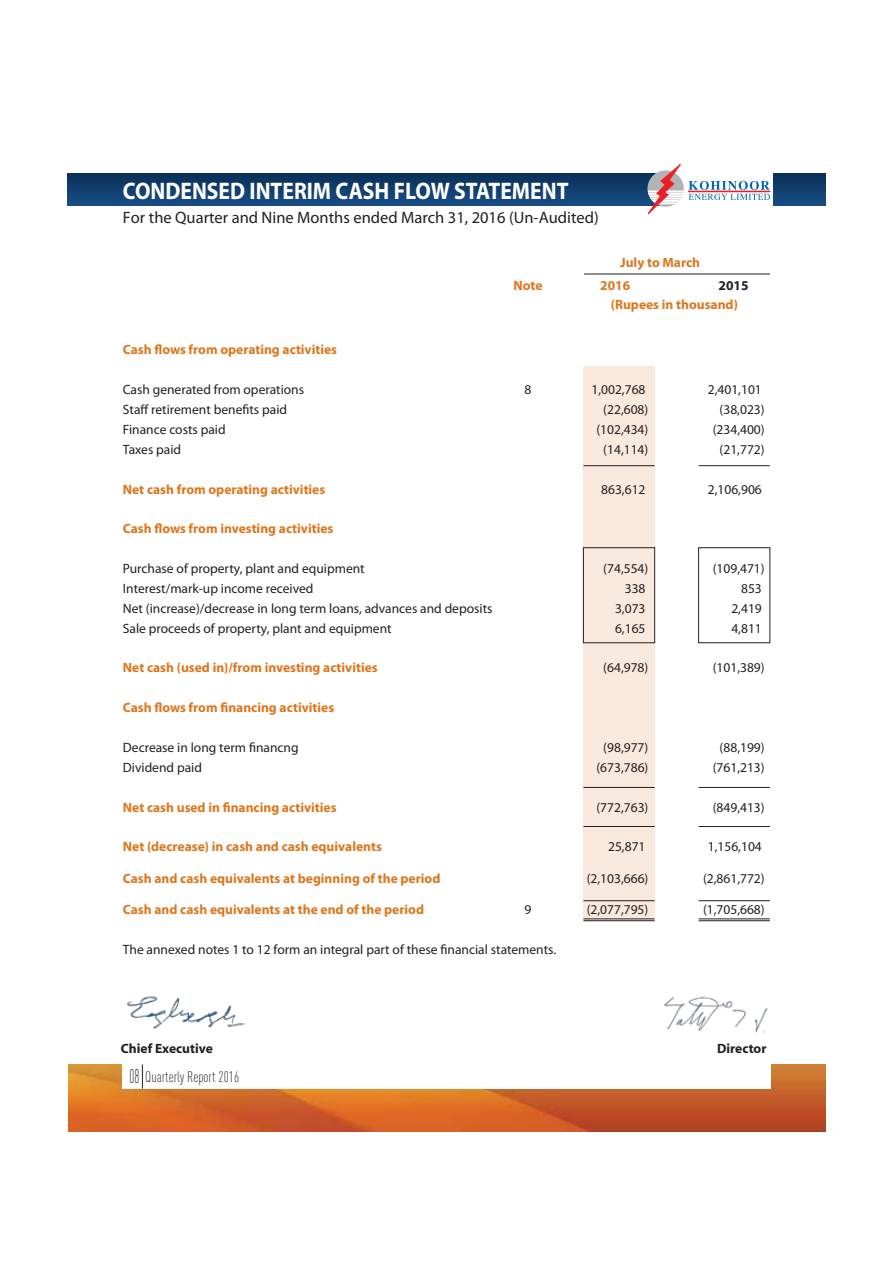
<style>
.page{position:relative;width:893px;height:1263px;background:#fff}
.page>*{position:absolute;margin:0;border:0;box-sizing:border-box;transform-origin:0 0}
.t1{font:700 24px "Myriad Pro";color:#fff;scale:.9 1}
.t2{font:16.5px "Myriad Pro";color:#231f20}
.t3{font:300 15px "DIN Cond";color:#231f20}
.t4{font:13.5px "Myriad Pro";color:#231f20}
.t5{font:700 13.5px "Myriad Pro";color:#de761c}
.t6{font:700 13.5px "Myriad";color:#231f20}
.t7{font:700 13.5px "Myriad Pro";color:#231f20}
.s1{font-size:19.5px}
</style>
<div class="page">
<div style="left:583px;top:366px;width:72px;height:555px;background:#faeadd"></div>
<svg style="left:68px;top:173px;width:757px;height:33px;background:#103f6e"></svg>
<div style="left:662px;top:172px;width:110px;height:35px;background:#fff"></div>
<img style="left:69px;top:1064px;width:756px;height:67px">
<div style="left:122px;top:1061px;width:648px;height:28px;background:#fff"></div>
<svg style="left:647px;top:170px;width:37px;height:37px"></svg>
<hr style="left:647px;top:191px;width:37px;height:1px;background:#fff">
<hr style="left:647px;top:193px;width:37px;height:2px;background:#fff">
<hr style="left:647px;top:195px;width:37px;height:2px;background:#fff">
<svg style="left:647px;top:164px;width:34px;height:51px"></svg>
<hr style="left:688px;top:191px;width:82px;height:1px;background:#ed1d24">
<svg style="left:689px;top:181px;width:81px;height:19px"></svg>
<hr style="left:584px;top:274px;width:186px;height:1px;background:#231f20">
<hr style="left:699px;top:465px;width:71px;height:1px;background:#231f20">
<hr style="left:583px;top:465px;width:72px;height:1px;background:#231f20">
<hr style="left:699px;top:787px;width:71px;height:1px;background:#231f20">
<hr style="left:583px;top:787px;width:72px;height:1px;background:#231f20">
<hr style="left:699px;top:826px;width:71px;height:1px;background:#231f20">
<hr style="left:583px;top:826px;width:72px;height:1px;background:#231f20">
<hr style="left:699px;top:918px;width:71px;height:1px;background:#231f20">
<hr style="left:699px;top:920px;width:71px;height:1px;background:#231f20">
<hr style="left:583px;top:918px;width:72px;height:1px;background:#231f20">
<hr style="left:583px;top:920px;width:72px;height:1px;background:#231f20">
<hr style="left:699px;top:900px;width:71px;height:1px;background:#231f20">
<hr style="left:583px;top:900px;width:72px;height:1px;background:#231f20">
<div style="left:583px;top:547px;width:72px;height:96px;border:1px solid #231f20"></div>
<div style="left:698px;top:547px;width:72px;height:96px;border:1px solid #231f20"></div>
<svg style="left:142px;top:1064px;width:1px;height:25px"></svg>
<img style="left:664px;top:996px;width:104px;height:37px">
<img style="left:127px;top:996px;width:119px;height:33px">
<h1 class="t1" style="left:123px;top:177px;width:497px">CONDENSED INTERIM CASH FLOW STATEMENT</h1>
<p class="t2" style="left:123px;top:208px;width:477px">For the Quarter and Nine Months ended March 31, 2016 (Un-Audited)</p>
<p class="t5" style="left:620px;top:255px;width:81px">July to March</p>
<p class="t5" style="left:513px;top:277px;width:31px">Note</p>
<p class="t5" style="left:600px;top:277px;width:31px">2016</p>
<p class="t7" style="left:719px;top:277px;width:31px">2015</p>
<p class="t5" style="left:611px;top:297px;width:129px">(Rupees in thousand)</p>
<p class="t5" style="left:123px;top:342px;width:216px">Cash flows from operating activities</p>
<p class="t4" style="left:123px;top:382px;width:183px">Cash generated from operations</p>
<p class="t4" style="left:524px;top:382px;width:8px">8</p>
<p class="t4" style="left:591px;top:382px;width:56px">1,002,768</p>
<p class="t4" style="left:708px;top:382px;width:56px">2,401,101</p>
<p class="t4" style="left:123px;top:402px;width:166px">Staff retirement benefits paid</p>
<p class="t4" style="left:603px;top:402px;width:47px">(22,608)</p>
<p class="t4" style="left:720px;top:402px;width:47px">(38,023)</p>
<p class="t4" style="left:123px;top:422px;width:104px">Finance costs paid</p>
<p class="t4" style="left:596px;top:422px;width:54px">(102,434)</p>
<p class="t4" style="left:713px;top:422px;width:54px">(234,400)</p>
<p class="t4" style="left:123px;top:442px;width:60px">Taxes paid</p>
<p class="t4" style="left:603px;top:442px;width:47px">(14,114)</p>
<p class="t4" style="left:720px;top:442px;width:47px">(21,772)</p>
<p class="t5" style="left:123px;top:481px;width:204px">Net cash from operating activities</p>
<p class="t4" style="left:601px;top:482px;width:46px">863,612</p>
<p class="t4" style="left:708px;top:482px;width:56px">2,106,906</p>
<p class="t5" style="left:123px;top:521px;width:212px">Cash flows from investing activities</p>
<p class="t4" style="left:123px;top:561px;width:243px">Purchase of property, plant and equipment</p>
<p class="t4" style="left:603px;top:561px;width:47px">(74,554)</p>
<p class="t4" style="left:713px;top:561px;width:54px">(109,471)</p>
<p class="t4" style="left:123px;top:581px;width:192px">Interest/mark-up income received</p>
<p class="t4" style="left:625px;top:581px;width:22px">338</p>
<p class="t4" style="left:741px;top:581px;width:22px">853</p>
<p class="t4" style="left:123px;top:601px;width:371px">Net (increase)/decrease in long term loans, advances and deposits</p>
<p class="t4" style="left:615px;top:601px;width:32px">3,073</p>
<p class="t4" style="left:731px;top:601px;width:32px">2,419</p>
<p class="t4" style="left:123px;top:621px;width:270px">Sale proceeds of property, plant and equipment</p>
<p class="t4" style="left:615px;top:621px;width:32px">6,165</p>
<p class="t4" style="left:731px;top:621px;width:32px">4,811</p>
<p class="t5" style="left:123px;top:660px;width:256px">Net cash (used in)/from investing activities</p>
<p class="t4" style="left:603px;top:660px;width:47px">(64,978)</p>
<p class="t4" style="left:713px;top:660px;width:54px">(101,389)</p>
<p class="t5" style="left:123px;top:700px;width:213px">Cash flows from financing activities</p>
<p class="t4" style="left:123px;top:740px;width:177px">Decrease in long term financng</p>
<p class="t4" style="left:603px;top:740px;width:47px">(98,977)</p>
<p class="t4" style="left:720px;top:740px;width:47px">(88,199)</p>
<p class="t4" style="left:123px;top:760px;width:81px">Dividend paid</p>
<p class="t4" style="left:596px;top:760px;width:54px">(673,786)</p>
<p class="t4" style="left:713px;top:760px;width:54px">(761,213)</p>
<p class="t5" style="left:123px;top:799px;width:215px">Net cash used in financing activities</p>
<p class="t4" style="left:596px;top:800px;width:54px">(772,763)</p>
<p class="t4" style="left:713px;top:800px;width:54px">(849,413)</p>
<p class="t5" style="left:123px;top:839px;width:260px">Net (decrease) in cash and cash equivalents</p>
<p class="t4" style="left:608px;top:839px;width:39px">25,871</p>
<p class="t4" style="left:708px;top:839px;width:56px">1,156,104</p>
<p class="t5" style="left:123px;top:871px;width:319px">Cash and cash equivalents at beginning of the period</p>
<p class="t4" style="left:587px;top:871px;width:63px">(2,103,666)</p>
<p class="t4" style="left:703px;top:871px;width:63px">(2,861,772)</p>
<p class="t5" style="left:123px;top:902px;width:303px">Cash and cash equivalents at the end of the period</p>
<p class="t4" style="left:524px;top:902px;width:8px">9</p>
<p class="t4" style="left:587px;top:902px;width:63px">(2,077,795)</p>
<p class="t4" style="left:703px;top:902px;width:63px">(1,705,668)</p>
<p class="t4" style="left:123px;top:942px;width:435px">The annexed notes 1 to 12 form an integral part of these financial statements.</p>
<p class="t6" style="left:121px;top:1042px;width:93px">Chief Executive</p>
<p class="t6" style="left:717px;top:1042px;width:51px">Director</p>
<p class="t3" style="left:129px;top:1068px;width:111px"><span class="s1">08</span> Quarterly Report 2016</p>
</div>
